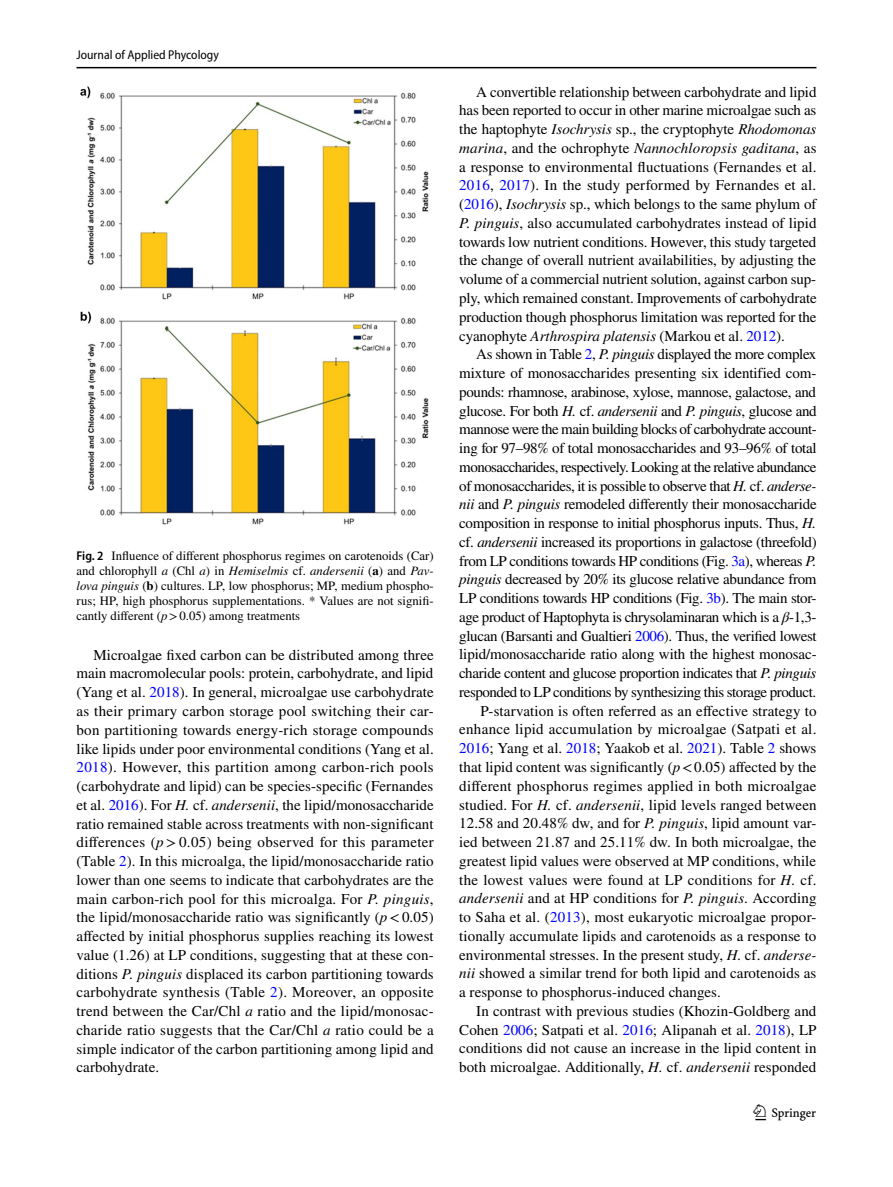
<style>
.page{position:relative;width:893px;height:1187px;background:#fff}
.page>*{position:absolute;margin:0;border:0;box-sizing:border-box;transform-origin:0 0}
.t1{font:22.5px "Springnew Regular 3";color:#000}
.t2{font:15px/18.8px "STIX";letter-spacing:-.005em;color:#000;text-align:justify}
.t3{font:15px "STIX";letter-spacing:-.025em;color:#000}
.t4{font:15px "STIX";letter-spacing:-.035em;color:#000}
.t5{font:15px "STIX";letter-spacing:.015em;color:#000}
.t6{font:15px "STIX";letter-spacing:.02em;color:#000}
.t7{font:15px "STIX";letter-spacing:-.03em;color:#000}
.t8{font:12.75px/15px "STIX";color:#000;text-align:justify}
.t9{font:semi-condensed 12.75px "Myriad Pro";color:#000}
.s1{font-family:"Myriad Pro";font-weight:600;font-stretch:semi-condensed}
.s2{font-style:italic}
.s3{font-weight:700}
.s4{color:#00f}
</style>
<div class="page">
<hr style="left:77px;top:67px;width:739px;height:1px;background:#000">
<img style="left:81px;top:87px;width:348px;height:438px">
<p class="t9" style="left:77px;top:48px;width:144px">Journal of Applied Phycology</p>
<p class="t8" style="left:77px;top:549px;width:359px"><span class="s1">Fig. 2</span> Influence of different phosphorus regimes on carotenoids (Car) and chlorophyll <span class="s2">a</span> (Chl <span class="s2">a</span>) in <span class="s2">Hemiselmis</span> cf. <span class="s2">andersenii</span> (<span class="s3">a</span>) and <span class="s2">Pav&shy;lova pinguis</span> (<span class="s3">b</span>) cultures. LP, low phosphorus; MP, medium phospho&shy;rus; HP, high phosphorus supplementations. * Values are not signifi&shy;cantly different (<span class="s2">p</span>&gt;0.05) among treatments</p>
<p class="t2" style="left:77px;top:646px;width:359px;text-indent:17px">Microalgae fixed carbon can be distributed among three main macromolecular pools: protein, carbohydrate, and lipid (Yang et al. <span class="s4">2018</span>). In general, microalgae use carbohydrate as their primary carbon storage pool switching their car&shy;bon partitioning towards energy-rich storage compounds like lipids under poor environmental conditions (Yang et al.<br><span class="s4">2018</span>). However, this partition among carbon-rich pools (carbohydrate and lipid) can be species-specific (Fernandes et al. <span class="s4">2016</span>). For <span class="s2">H.</span> cf. <span class="s2">andersenii</span>, the lipid/monosaccharide ratio remained stable across treatments with non-significant differences (<span class="s2">p</span>&gt;0.05) being observed for this parameter (Table <span class="s4">2</span>). In this microalga, the lipid/monosaccharide ratio lower than one seems to indicate that carbohydrates are the main carbon-rich pool for this microalga. For <span class="s2">P. pinguis</span>, the lipid/monosaccharide ratio was significantly (<span class="s2">p</span>&lt;0.05) affected by initial phosphorus supplies reaching its lowest value (1.26) at LP conditions, suggesting that at these con&shy;ditions <span class="s2">P. pinguis</span> displaced its carbon partitioning towards carbohydrate synthesis (Table <span class="s4">2</span>). Moreover, an opposite trend between the Car/Chl <span class="s2">a</span> ratio and the lipid/monosac&shy;charide ratio suggests that the Car/Chl <span class="s2">a</span> ratio could be a simple indicator of the carbon partitioning among lipid and carbohydrate.</p>
<p class="t2" style="left:459px;top:83px;width:359px;text-indent:17px">A convertible relationship between carbohydrate and lipid has been reported to occur in other marine microalgae such as the haptophyte <span class="s2">Isochrysis</span> sp., the cryptophyte <span class="s2">Rhodomonas marina</span>, and the ochrophyte <span class="s2">Nannochloropsis gaditana</span>, as a response to environmental fluctuations (Fernandes et al.<br><span class="s4">2016</span>, <span class="s4">2017</span>). In the study performed by Fernandes et al. (<span class="s4">2016</span>), <span class="s2">Isochrysis</span> sp., which belongs to the same phylum of <span class="s2">P. pinguis</span>, also accumulated carbohydrates instead of lipid towards low nutrient conditions. However, this study targeted the change of overall nutrient availabilities, by adjusting the volume of a commercial nutrient solution, against carbon sup&shy;ply, which remained constant. Improvements of carbohydrate production though phosphorus limitation was reported for the cyanophyte <span class="s2">Arthrospira platensis</span> (Markou et al. <span class="s4">2012</span>).</p>
<p class="t3" style="left:476px;top:344px;width:342px">As shown in Table <span class="s4">2</span>, <span class="s2">P. pinguis</span> displayed the more complex</p>
<p class="t2" style="left:459px;top:364px;width:359px">mixture of monosaccharides presenting six identified com-</p>
<p class="t2" style="left:459px;top:383px;width:358px">pounds: rhamnose, arabinose, xylose, mannose, galactose, and</p>
<p class="t3" style="left:459px;top:400px;width:359px">glucose. For both <span class="s2">H.</span> cf. <span class="s2">andersenii</span> and <span class="s2">P. pinguis</span>, glucose and</p>
<p class="t4" style="left:459px;top:419px;width:359px">mannose were the main building blocks of carbohydrate account-</p>
<p class="t2" style="left:459px;top:439px;width:359px">ing for 97–98% of total monosaccharides and 93–96% of total</p>
<p class="t4" style="left:459px;top:456px;width:359px">monosaccharides, respectively. Looking at the relative abundance</p>
<p class="t3" style="left:459px;top:475px;width:359px">of monosaccharides, it is possible to observe that <span class="s2">H.</span> cf. <span class="s2">anderse-</span></p>
<p class="t2" style="left:459px;top:496px;width:359px"><span class="s2">nii</span> and <span class="s2">P. pinguis</span> remodeled differently their monosaccharide</p>
<p class="t2" style="left:459px;top:514px;width:358px">composition in response to initial phosphorus inputs. Thus, <span class="s2">H.</span></p>
<p class="t2" style="left:459px;top:533px;width:359px">cf. <span class="s2">andersenii</span> increased its proportions in galactose (threefold)</p>
<p class="t3" style="left:459px;top:550px;width:359px">from LP conditions towards HP conditions (Fig. <span class="s4">3a</span>), whereas <span class="s2">P.</span></p>
<p class="t2" style="left:459px;top:571px;width:359px"><span class="s2">pinguis</span> decreased by 20% its glucose relative abundance from</p>
<p class="t3" style="left:459px;top:587px;width:359px">LP conditions towards HP conditions (Fig. <span class="s4">3b</span>). The main stor-</p>
<p class="t3" style="left:459px;top:606px;width:359px">age product of Haptophyta is chrysolaminaran which is a <span class="s2">β</span>-1,3-</p>
<p class="t3" style="left:459px;top:625px;width:359px">glucan (Barsanti and Gualtieri <span class="s4">2006</span>). Thus, the verified lowest</p>
<p class="t2" style="left:459px;top:646px;width:359px">lipid/monosaccharide ratio along with the highest monosac-</p>
<p class="t3" style="left:459px;top:662px;width:359px">charide content and glucose proportion indicates that <span class="s2">P. pinguis</span></p>
<p class="t7" style="left:459px;top:681px;width:358px">responded to LP conditions by synthesizing this storage product.</p>
<p class="t2" style="left:480px;top:702px;width:338px">P-starvation is often referred as an effective strategy to</p>
<p class="t6" style="left:459px;top:719px;width:359px">enhance lipid accumulation by microalgae (Satpati et al.</p>
<p class="t2" style="left:459px;top:739px;width:359px"><span class="s4">2016</span>; Yang et al. <span class="s4">2018</span>; Yaakob et al. <span class="s4">2021</span>). Table <span class="s4">2</span> shows</p>
<p class="t2" style="left:459px;top:758px;width:359px">that lipid content was significantly (<span class="s2">p</span>&lt;0.05) affected by the</p>
<p class="t5" style="left:459px;top:775px;width:359px">different phosphorus regimes applied in both microalgae</p>
<p class="t2" style="left:459px;top:796px;width:359px">studied. For <span class="s2">H.</span> cf. <span class="s2">andersenii</span>, lipid levels ranged between</p>
<p class="t2" style="left:459px;top:814px;width:359px">12.58 and 20.48% dw, and for <span class="s2">P. pinguis</span>, lipid amount var-</p>
<p class="t2" style="left:459px;top:833px;width:359px">ied between 21.87 and 25.11% dw. In both microalgae, the</p>
<p class="t2" style="left:459px;top:852px;width:358px">greatest lipid values were observed at MP conditions, while</p>
<p class="t6" style="left:459px;top:869px;width:359px">the lowest values were found at LP conditions for <span class="s2">H.</span> cf.</p>
<p class="t2" style="left:459px;top:889px;width:359px"><span class="s2">andersenii</span> and at HP conditions for <span class="s2">P. pinguis</span>. According</p>
<p class="t5" style="left:459px;top:906px;width:359px">to Saha et al. (<span class="s4">2013</span>), most eukaryotic microalgae propor-</p>
<p class="t2" style="left:459px;top:927px;width:359px">tionally accumulate lipids and carotenoids as a response to</p>
<p class="t2" style="left:459px;top:946px;width:359px">environmental stresses. In the present study, <span class="s2">H.</span> cf. <span class="s2">anderse-</span></p>
<p class="t2" style="left:459px;top:964px;width:359px"><span class="s2">nii</span> showed a similar trend for both lipid and carotenoids as</p>
<p class="t2" style="left:459px;top:983px;width:263px">a response to phosphorus-induced changes.</p>
<p class="t2" style="left:476px;top:1002px;width:342px">In contrast with previous studies (Khozin-Goldberg and</p>
<p class="t2" style="left:459px;top:1021px;width:359px">Cohen <span class="s4">2006</span>; Satpati et al. <span class="s4">2016</span>; Alipanah et al. <span class="s4">2018</span>), LP</p>
<p class="t2" style="left:459px;top:1039px;width:359px">conditions did not cause an increase in the lipid content in</p>
<p class="t2" style="left:459px;top:1058px;width:359px">both microalgae. Additionally, <span class="s2">H.</span> cf. <span class="s2">andersenii</span> responded</p>
<h1 class="t1" style="left:755px;top:1104px;width:62px">1 3</h1>
</div>
